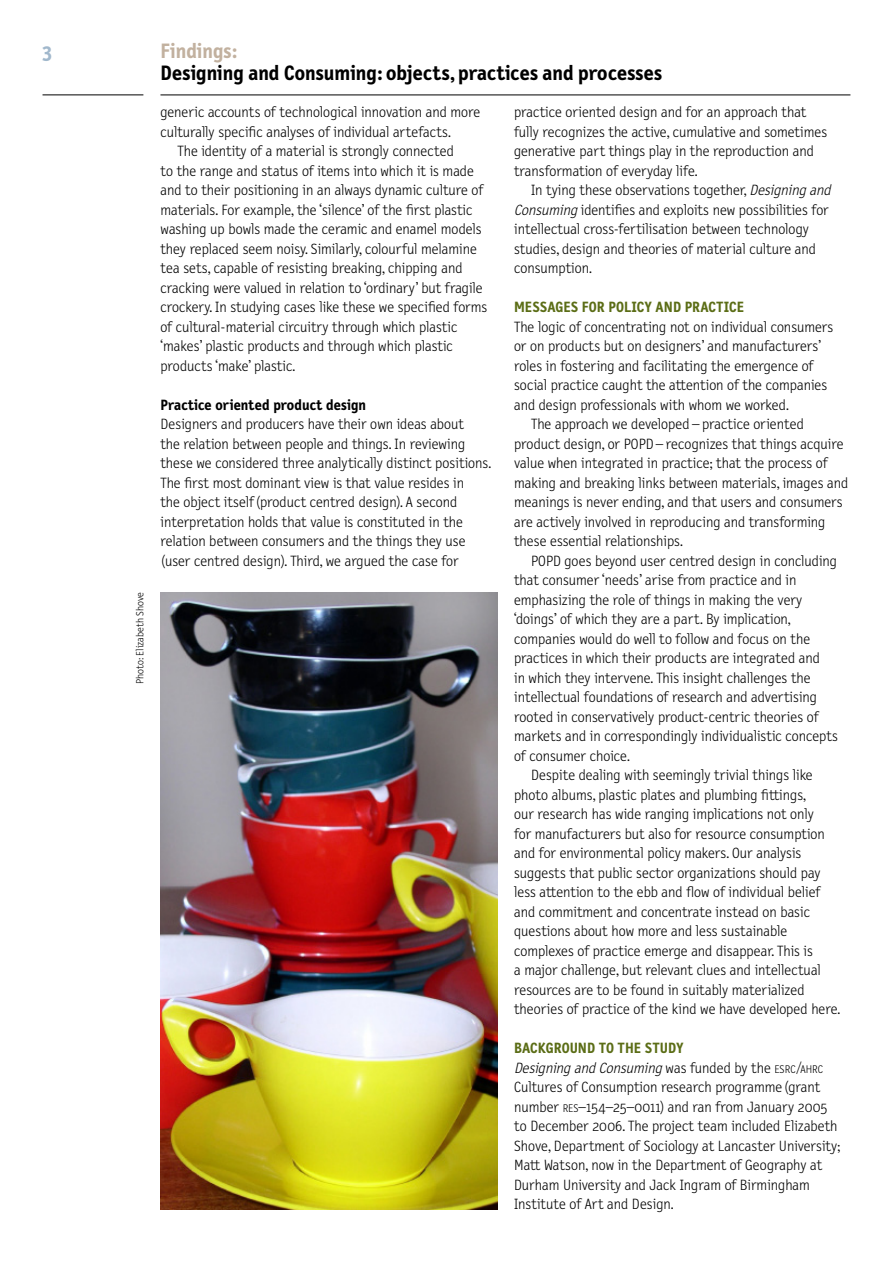
<style>
.page{position:relative;width:893px;height:1263px;background:#fff}
.page>*{position:absolute;margin:0;border:0;box-sizing:border-box;transform-origin:0 0}
.t1{font:700 21px "Letter Gothic Text";color:#000}
.t2{font:700 21px "Letter Gothic Text";color:#c2b19f}
.t3{font:700 21px "Letter Gothic Text";color:#a1b8cc}
.t4{font:300 15px/19.5px "Letter Gothic Text";color:#000}
.t5{font:700 15px "Letter Gothic Text";color:#000}
.t6{font:700 15px "Letter Gothic Text";color:#5b6d16}
.t7{font:300 10.5px "Letter Gothic Text";color:#000}
.s1{font-style:italic}
.s2{font-weight:700;color:#5b6d16}
.s3{font-size:11.25px}
</style>
<div class="page">
<hr style="left:43px;top:95px;width:100px;height:1px;background:#000">
<hr style="left:160px;top:95px;width:690px;height:1px;background:#000">
<img style="left:160px;top:592px;width:337px;height:617px">
<h1 class="t3" style="left:43px;top:38px;width:11px">3</h1>
<p class="t7" style="left:134px;top:684px;width:93px;rotate:-90deg">Photo: Elizabeth Shove</p>
<h1 class="t2" style="left:160px;top:38px;width:79px">Findings:</h1>
<h1 class="t1" style="left:160px;top:61px;width:503px">Designing and Consuming: objects, practices and processes</h1>
<p class="t4" style="left:160px;top:102px;width:321px">generic accounts of technological innovation and more</p>
<p class="t4" style="left:160px;top:122px;width:292px">culturally specific analyses of individual artefacts.</p>
<p class="t4" style="left:177px;top:141px;width:278px">The identity of a material is strongly connected</p>
<p class="t4" style="left:160px;top:161px;width:315px">to the range and status of items into which it is made</p>
<p class="t4" style="left:160px;top:180px;width:324px">and to their positioning in an always dynamic culture of</p>
<p class="t4" style="left:160px;top:200px;width:314px">materials. For example, the ‘silence’ of the first plastic</p>
<p class="t4" style="left:160px;top:219px;width:323px">washing up bowls made the ceramic and enamel models</p>
<p class="t4" style="left:160px;top:239px;width:318px">they replaced seem noisy. Similarly, colourful melamine</p>
<p class="t4" style="left:160px;top:258px;width:303px">tea sets, capable of resisting breaking, chipping and</p>
<p class="t4" style="left:160px;top:278px;width:324px">cracking were valued in relation to ‘ordinary’ but fragile</p>
<p class="t4" style="left:160px;top:297px;width:328px">crockery. In studying cases like these we specified forms</p>
<p class="t4" style="left:160px;top:317px;width:298px">of cultural-material circuitry through which plastic</p>
<p class="t4" style="left:160px;top:336px;width:294px">‘makes’ plastic products and through which plastic</p>
<p class="t4" style="left:160px;top:356px;width:137px">products ‘make’ plastic.</p>
<p class="t5" style="left:160px;top:396px;width:207px">Practice oriented product design</p>
<p class="t4" style="left:160px;top:414px;width:332px">Designers and producers have their own ideas about<br>the relation between people and things. In reviewing these we considered three analytically distinct positions.<br>The first most dominant view is that value resides in<br>the object itself (product centred design). A second interpretation holds that value is constituted in the relation between consumers and the things they use (user centred design). Third, we argued the case for</p>
<p class="t4" style="left:514px;top:102px;width:314px">practice oriented design and for an approach that fully recognizes the active, cumulative and sometimes generative part things play in the reproduction and transformation of everyday life.</p>
<p class="t4" style="left:514px;top:180px;width:320px;text-indent:17px">In tying these observations together, <span class="s1">Designing and Consuming</span> identifies and exploits new possibilities for intellectual cross-fertilisation between technology studies, design and theories of material culture and consumption.</p>
<p class="t6" style="left:514px;top:298px;width:232px">MESSAGES FOR POLICY AND PRACTICE</p>
<p class="t4" style="left:514px;top:317px;width:321px">The logic of concentrating not on individual consumers</p>
<p class="t4" style="left:514px;top:336px;width:309px">or on products but on designers’ and manufacturers’</p>
<p class="t4" style="left:514px;top:356px;width:301px">roles in fostering and facilitating the emergence of</p>
<p class="t4" style="left:514px;top:375px;width:315px">social practice caught the attention of the companies</p>
<p class="t4" style="left:514px;top:395px;width:276px">and design professionals with whom we worked.</p>
<p class="t4" style="left:531px;top:414px;width:274px">The approach we developed – practice oriented</p>
<p class="t4" style="left:514px;top:434px;width:331px">product design, or POPD – recognizes that things acquire</p>
<p class="t4" style="left:514px;top:453px;width:315px">value when integrated in practice; that the process of</p>
<p class="t4" style="left:514px;top:473px;width:336px">making and breaking links between materials, images and</p>
<p class="t4" style="left:514px;top:492px;width:330px">meanings is never ending, and that users and consumers</p>
<p class="t4" style="left:514px;top:512px;width:313px">are actively involved in reproducing and transforming</p>
<p class="t4" style="left:514px;top:531px;width:170px">these essential relationships.</p>
<p class="t4" style="left:531px;top:551px;width:307px">POPD goes beyond user centred design in concluding</p>
<p class="t4" style="left:514px;top:570px;width:284px">that consumer ‘needs’ arise from practice and in</p>
<p class="t4" style="left:514px;top:590px;width:290px">emphasizing the role of things in making the very</p>
<p class="t4" style="left:514px;top:609px;width:278px">‘doings’ of which they are a part. By implication,</p>
<p class="t4" style="left:514px;top:629px;width:297px">companies would do well to follow and focus on the</p>
<p class="t4" style="left:514px;top:648px;width:307px">practices in which their products are integrated and</p>
<p class="t4" style="left:514px;top:668px;width:298px">in which they intervene. This insight challenges the</p>
<p class="t4" style="left:514px;top:687px;width:304px">intellectual foundations of research and advertising</p>
<p class="t4" style="left:514px;top:707px;width:306px">rooted in conservatively product-centric theories of</p>
<p class="t4" style="left:514px;top:726px;width:325px">markets and in correspondingly individualistic concepts</p>
<p class="t4" style="left:514px;top:746px;width:117px">of consumer choice.</p>
<p class="t4" style="left:531px;top:765px;width:283px">Despite dealing with seemingly trivial things like</p>
<p class="t4" style="left:514px;top:785px;width:294px">photo albums, plastic plates and plumbing fittings,</p>
<p class="t4" style="left:514px;top:804px;width:301px">our research has wide ranging implications not only</p>
<p class="t4" style="left:514px;top:824px;width:312px">for manufacturers but also for resource consumption</p>
<p class="t4" style="left:514px;top:843px;width:289px">and for environmental policy makers. Our analysis</p>
<p class="t4" style="left:514px;top:863px;width:308px">suggests that public sector organizations should pay</p>
<p class="t4" style="left:514px;top:882px;width:308px">less attention to the ebb and flow of individual belief</p>
<p class="t4" style="left:514px;top:902px;width:297px">and commitment and concentrate instead on basic</p>
<p class="t4" style="left:514px;top:921px;width:275px">questions about how more and less sustainable</p>
<p class="t4" style="left:514px;top:941px;width:300px">complexes of practice emerge and disappear. This is</p>
<p class="t4" style="left:514px;top:960px;width:308px">a major challenge, but relevant clues and intellectual</p>
<p class="t4" style="left:514px;top:980px;width:292px">resources are to be found in suitably materialized</p>
<p class="t4" style="left:514px;top:999px;width:328px">theories of practice of the kind we have developed here.</p>
<p class="t4" style="left:514px;top:1038px;width:328px"><span class="s2">BACKGROUND TO THE STUDY<br></span><span class="s1">Designing and Consuming</span> was funded by the <span class="s3">ESRC</span>/<span class="s3">AHRC </span>Cultures of Consumption research programme (grant number <span class="s3">RES</span>–154–25–0011) and ran from January 2005 to December 2006. The project team included Elizabeth Shove, Department of Sociology at Lancaster University; Matt Watson, now in the Department of Geography at Durham University and Jack Ingram of Birmingham Institute of Art and Design.</p>
</div>
